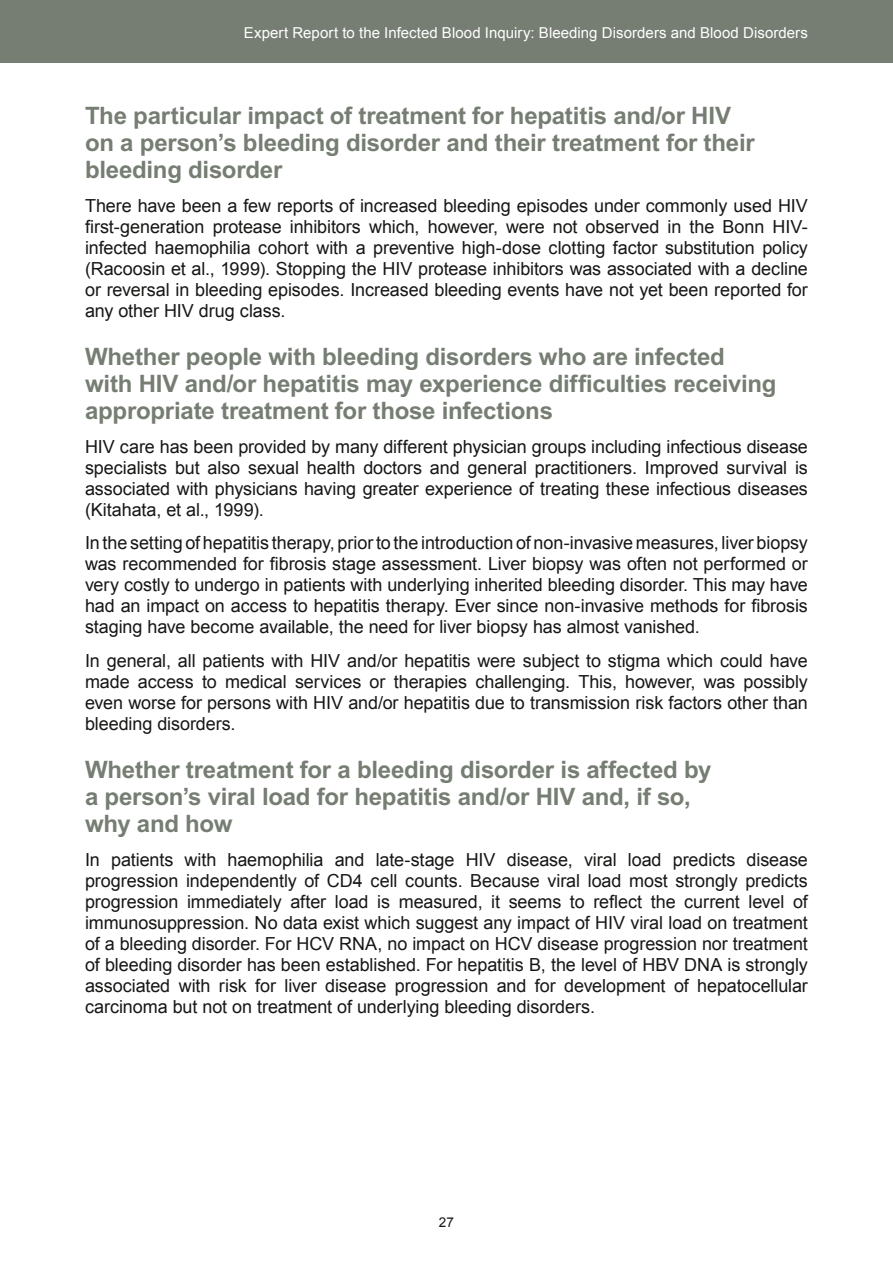
<style>
.page{position:relative;width:893px;height:1263px;background:#fff}
.page>*{position:absolute;margin:0;border:0;box-sizing:border-box;transform-origin:0 0}
.AHead{font:700 24px/27px "Arial";letter-spacing:-.01em;color:#767e73}
.Body_Full_Out{font:18px/21px "Arial";letter-spacing:-.005em;color:#181716;text-align:justify}
.t1{font:15px "Arial";letter-spacing:.005em;color:#fff}
.t2{font:13.5px "Arial";color:#181716}
</style>
<div class="page">
<div style="left:0;top:0;width:893px;height:63px;background:#767e73"></div>
<p class="t1" style="left:244px;top:22px;width:565px">Expert Report to the Infected Blood Inquiry: Bleeding Disorders and Blood Disorders</p>
<h2 class="AHead" style="left:85px;top:102px;width:671px">The particular impact of treatment for hepatitis and/or HIV on a person’s bleeding disorder and their treatment for their bleeding disorder</h2>
<p class="Body_Full_Out" style="left:85px;top:195px;width:724px">There have been a few reports of increased bleeding episodes under commonly used HIV first-generation protease inhibitors which, however, were not observed in the Bonn HIV&shy;infected haemophilia cohort with a preventive high-dose clotting factor substitution policy (Racoosin et al., 1999). Stopping the HIV protease inhibitors was associated with a decline or reversal in bleeding episodes. Increased bleeding events have not yet been reported for any other HIV drug class.</p>
<h2 class="AHead" style="left:85px;top:343px;width:693px">Whether people with bleeding disorders who are infected with HIV and/or hepatitis may experience difficulties receiving appropriate treatment for those infections</h2>
<p class="Body_Full_Out" style="left:85px;top:436px;width:724px">HIV care has been provided by many different physician groups including infectious disease specialists but also sexual health doctors and general practitioners. Improved survival is associated with physicians having greater experience of treating these infectious diseases (Kitahata, et al., 1999).</p>
<p class="Body_Full_Out" style="left:85px;top:533px;width:724px">In the setting of hepatitis therapy, prior to the introduction of non-invasive measures, liver biopsy was recommended for fibrosis stage assessment. Liver biopsy was often not performed or very costly to undergo in patients with underlying inherited bleeding disorder. This may have had an impact on access to hepatitis therapy. Ever since non-invasive methods for fibrosis staging have become available, the need for liver biopsy has almost vanished.</p>
<p class="Body_Full_Out" style="left:85px;top:650px;width:724px">In general, all patients with HIV and/or hepatitis were subject to stigma which could have made access to medical services or therapies challenging. This, however, was possibly even worse for persons with HIV and/or hepatitis due to transmission risk factors other than bleeding disorders.</p>
<h2 class="AHead" style="left:85px;top:757px;width:628px">Whether treatment for a bleeding disorder is affected by a person’s viral load for hepatitis and/or HIV and, if so, why and how</h2>
<p class="Body_Full_Out" style="left:85px;top:849px;width:724px">In patients with haemophilia and late-stage HIV disease, viral load predicts disease progression independently of CD4 cell counts. Because viral load most strongly predicts progression immediately after load is measured, it seems to reflect the current level of immunosuppression. No data exist which suggest any impact of HIV viral load on treatment of a bleeding disorder. For HCV RNA, no impact on HCV disease progression nor treatment of bleeding disorder has been established. For hepatitis B, the level of HBV DNA is strongly associated with risk for liver disease progression and for development of hepatocellular carcinoma but not on treatment of underlying bleeding disorders.</p>
<p class="t2" style="left:439px;top:1213px;width:17px">27</p>
</div>
